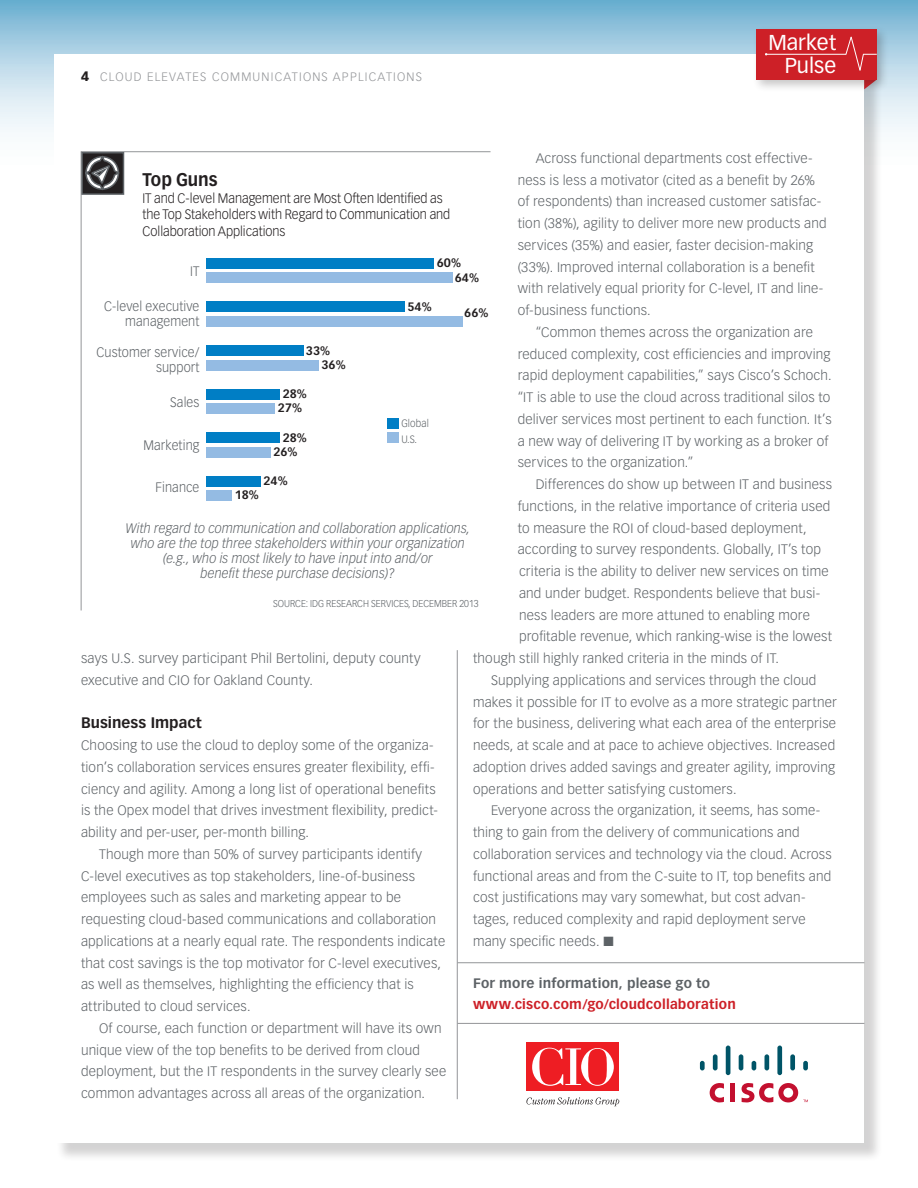
<style>
.page{position:relative;width:918px;height:1188px;background:#fff}
.page>*{position:absolute;margin:0;border:0;box-sizing:border-box;transform-origin:0 0}
.t1{font:21.15px "Vectora LH";color:#fff}
.Chart_head{font:700 18px "Vectora LH";color:#231f20;scale:.94 1}
.t2{font:700 15px "Vectora LH";letter-spacing:.005em;color:#231f20}
.Chart_text{font:300 13.5px/21.8px "Vectora LH";letter-spacing:.015em;color:#5d6266}
.Chart_text-2{font:italic 300 13.5px/15px "Vectora LH";letter-spacing:.01em;color:#5d6266;text-align:center;scale:.94 1}
.Chart_head-2{font:300 13.5px/16.5px "Vectora LH";color:#231f20;scale:.94 1}
.Chart_text-3{font:300 13.5px/15px "Vectora LH";letter-spacing:.015em;color:#5d6266;text-align:right;scale:.94 1}
.t3{font:700 13.5px/21px "Vectora LH";letter-spacing:.02em;color:#cd2027}
.t4{font:300 12px "Vectora LH";letter-spacing:.1em;color:#939598}
.s{font:700 12px "Vectora LH";color:#231f20}
.Chart_text-4{font:300 10.5px "Vectora LH";letter-spacing:.01em;color:#5d6266;scale:.94 1}
.Source{font:300 9.75px "Vectora LH";color:#5d6266;scale:.94 1}
.s1{font-weight:900;font-size:13.5px;color:#231f20}
.s2{color:#5d6266}
</style>
<div class="page">
<svg style="left:0;top:0;width:918px;height:132px"></svg>
<div style="left:56px;top:56px;width:827px;height:1106px;background:#231f20;opacity:.2"></div>
<div style="left:54px;top:54px;width:810px;height:1089px;background:#fff"></div>
<div style="left:753px;top:26px;width:136px;height:67px;background:#231f20;opacity:.25"></div>
<div style="left:756px;top:29px;width:121px;height:51px;background:#cd2027"></div>
<hr style="left:766px;top:54px;width:80px;height:1px;background:#fff">
<svg style="left:845px;top:36px;width:32px;height:35px"></svg>
<hr style="left:457px;top:650px;width:1px;height:449px;background:#939598">
<svg style="left:526px;top:1097px;width:93px;height:9px"></svg>
<div style="left:527px;top:1043px;width:92px;height:48px;background:#ee1d23"></div>
<svg style="left:532px;top:1048px;width:49px;height:38px"></svg>
<div style="left:581px;top:1048px;width:33px;height:38px;background:#fff;border-radius:50%"></div>
<svg style="left:588px;top:1049px;width:19px;height:36px"></svg>
<div style="left:730px;top:1083px;width:5px;height:19px;background:#c3102f"></div>
<svg style="left:710px;top:1083px;width:14px;height:19px"></svg>
<div style="left:700px;top:1061px;width:5px;height:9px;background:#005467;border-radius:2px"></div>
<div style="left:713px;top:1054px;width:5px;height:16px;background:#005467;border-radius:2px"></div>
<hr style="left:726px;top:1046px;width:4px;height:29px;background:#005467;border-radius:2px">
<hr style="left:739px;top:1054px;width:4px;height:16px;background:#005467;border-radius:2px">
<svg style="left:752px;top:1061px;width:4px;height:9px"></svg>
<hr style="left:765px;top:1054px;width:4px;height:16px;background:#005467;border-radius:2px">
<div style="left:777px;top:1046px;width:5px;height:29px;background:#005467;border-radius:2px"></div>
<div style="left:790px;top:1054px;width:5px;height:16px;background:#005467;border-radius:2px"></div>
<div style="left:803px;top:1061px;width:5px;height:9px;background:#005467;border-radius:2px"></div>
<svg style="left:742px;top:1083px;width:66px;height:19px"></svg>
<hr style="left:458px;top:1023px;width:406px;height:1px;background:#939598">
<hr style="left:458px;top:962px;width:406px;height:1px;background:#939598">
<hr style="left:81px;top:152px;width:1px;height:458px;background:#939598">
<hr style="left:81px;top:151px;width:410px;height:1px;background:#939598">
<div style="left:81px;top:152px;width:43px;height:43px;border:2px solid #5d6266"></div>
<svg style="left:83px;top:154px;width:38px;height:38px"></svg>
<div style="left:206px;top:258px;width:228px;height:11px;background:#007ec5"></div>
<div style="left:206px;top:273px;width:247px;height:10px;background:#94bbe3"></div>
<div style="left:206px;top:302px;width:199px;height:10px;background:#007ec5"></div>
<div style="left:206px;top:316px;width:256px;height:11px;background:#94bbe3"></div>
<div style="left:206px;top:345px;width:98px;height:11px;background:#007ec5"></div>
<div style="left:206px;top:360px;width:112px;height:10px;background:#94bbe3"></div>
<div style="left:206px;top:389px;width:74px;height:10px;background:#007ec5"></div>
<div style="left:206px;top:403px;width:69px;height:11px;background:#94bbe3"></div>
<div style="left:206px;top:432px;width:74px;height:11px;background:#007ec5"></div>
<div style="left:206px;top:447px;width:64px;height:10px;background:#94bbe3"></div>
<div style="left:206px;top:476px;width:55px;height:11px;background:#007ec5"></div>
<div style="left:206px;top:491px;width:26px;height:10px;background:#94bbe3"></div>
<div style="left:387px;top:418px;width:11px;height:11px;background:#007ec5"></div>
<div style="left:387px;top:432px;width:11px;height:11px;background:#94bbe3"></div>
<p class="t4" style="left:81px;top:70px;width:342px"><span class="s1">4</span> CLOUD ELEVATES COMMUNICATIONS APPLICATIONS</p>
<p class="t1" style="left:768px;top:30px;width:69px">Market</p>
<p class="t1" style="left:785px;top:53px;width:53px">Pulse</p>
<p class="Chart_text" style="left:518px;top:147px;width:311px;text-indent:18px">Across functional departments cost effective&shy;ness is less a motivator (cited as a benefit by 26% of respondents) than increased customer satisfac&shy;tion (38%), agility to deliver more new products and services (35%) and easier, faster decision-making (33%). Improved internal collaboration is a benefit with relatively equal priority for C-level, IT and line&shy;of-business functions.</p>
<p class="Chart_text" style="left:518px;top:321px;width:315px;text-indent:18px">“Common themes across the organization are reduced complexity, cost efficiencies and improving rapid deployment capabilities,” says Cisco’s Schoch. “IT is able to use the cloud across traditional silos to deliver services most pertinent to each function. It’s a new way of delivering IT by working as a broker of services to the organization.”</p>
<p class="Chart_text" style="left:536px;top:474px;width:298px">Differences do show up between IT and business</p>
<p class="Chart_text" style="left:518px;top:495px;width:314px">functions, in the relative importance of criteria used</p>
<p class="Chart_text" style="left:518px;top:517px;width:290px">to measure the ROI of cloud-based deployment,</p>
<p class="Chart_text" style="left:518px;top:539px;width:305px">according to survey respondents. Globally, IT’s top</p>
<p class="Chart_text" style="left:519px;top:561px;width:311px">criteria is the ability to deliver new services on time</p>
<p class="Chart_text" style="left:519px;top:582px;width:303px">and under budget. Respondents believe that busi-</p>
<p class="Chart_text" style="left:519px;top:604px;width:292px">ness leaders are more attuned to enabling more</p>
<p class="Chart_text" style="left:519px;top:626px;width:315px">profitable revenue, which ranking-wise is the lowest</p>
<p class="Chart_text" style="left:473px;top:648px;width:308px">though still highly ranked criteria in the minds of IT.</p>
<p class="Chart_text" style="left:473px;top:669px;width:365px;text-indent:18px">Supplying applications and services through the cloud makes it possible for IT to evolve as a more strategic partner for the business, delivering what each area of the enterprise needs, at scale and at pace to achieve objectives. Increased adoption drives added savings and greater agility, improving operations and better satisfying customers.</p>
<p class="Chart_text" style="left:473px;top:800px;width:360px;text-indent:18px">Everyone across the organization, it seems, has some&shy;thing to gain from the delivery of communications and collaboration services and technology via the cloud. Across functional areas and from the C-suite to IT, top benefits and cost justifications may vary somewhat, but cost advan&shy;tages, reduced complexity and rapid deployment serve many specific needs. ■</p>
<p class="t3" style="left:473px;top:973px;width:264px"><span class="s2">For more information, please go to </span>www.cisco.com/go/cloudcollaboration</p>
<p class="Chart_head" style="left:143px;top:168px;width:81px">Top Guns</p>
<p class="Chart_head-2" style="left:143px;top:190px;width:329px">IT and C-level Management are Most Often Identified as the Top Stakeholders with Regard to Communication and<br>Collaboration Applications</p>
<p class="Chart_text-3" style="left:190px;top:264px;width:11px">IT</p>
<p class="Chart_text-3" style="left:104px;top:299px;width:103px">C-level executive management</p>
<p class="Chart_text-3" style="left:96px;top:345px;width:111px">Customer service/ support</p>
<p class="Chart_text-3" style="left:170px;top:395px;width:33px">Sales</p>
<p class="Chart_text-3" style="left:143px;top:438px;width:61px">Marketing</p>
<p class="Chart_text-3" style="left:155px;top:480px;width:48px">Finance</p>
<p class="s" style="left:437px;top:256px;width:26px">60%</p>
<p class="s" style="left:455px;top:270px;width:26px">64%</p>
<p class="s" style="left:464px;top:306px;width:26px">66%</p>
<p class="s" style="left:408px;top:299px;width:26px">54%</p>
<p class="s" style="left:306px;top:343px;width:26px">33%</p>
<p class="s" style="left:283px;top:387px;width:26px">28%</p>
<p class="s" style="left:283px;top:430px;width:26px">28%</p>
<p class="s" style="left:264px;top:474px;width:26px">24%</p>
<p class="s" style="left:322px;top:357px;width:26px">36%</p>
<p class="s" style="left:278px;top:401px;width:26px">27%</p>
<p class="s" style="left:273px;top:444px;width:26px">26%</p>
<p class="Chart_text-4" style="left:401px;top:417px;width:31px">Global</p>
<p class="Chart_text-4" style="left:401px;top:433px;width:18px">U.S.</p>
<p class="s" style="left:235px;top:488px;width:26px">18%</p>
<p class="Chart_text-2" style="left:126px;top:520px;width:368px">With regard to communication and collaboration applications, who are the top three stakeholders within your organization (e.g., who is most likely to have input into and/or<br>benefit these purchase decisions)?</p>
<p class="Source" style="left:273px;top:598px;width:220px">SOURCE: IDG RESEARCH SERVICES, DECEMBER 2013</p>
<p class="Chart_text" style="left:81px;top:648px;width:341px">says U.S. survey participant Phil Bertolini, deputy county executive and CIO for Oakland County.</p>
<p class="t2" style="left:81px;top:714px;width:122px">Business Impact</p>
<p class="Chart_text" style="left:81px;top:735px;width:358px">Choosing to use the cloud to deploy some of the organiza&shy;tion’s collaboration services ensures greater flexibility, effi&shy;ciency and agility. Among a long list of operational benefits is the Opex model that drives investment flexibility, predict&shy;ability and per-user, per-month billing.</p>
<p class="Chart_text" style="left:81px;top:843px;width:366px;text-indent:18px">Though more than 50% of survey participants identify C-level executives as top stakeholders, line-of-business employees such as sales and marketing appear to be requesting cloud-based communications and collaboration applications at a nearly equal rate. The respondents indicate that cost savings is the top motivator for C-level executives, as well as themselves, highlighting the efficiency that is attributed to cloud services.</p>
<p class="Chart_text" style="left:81px;top:1017px;width:367px;text-indent:18px">Of course, each function or department will have its own unique view of the top benefits to be derived from cloud deployment, but the IT respondents in the survey clearly see common advantages across all areas of the organization.</p>
</div>
